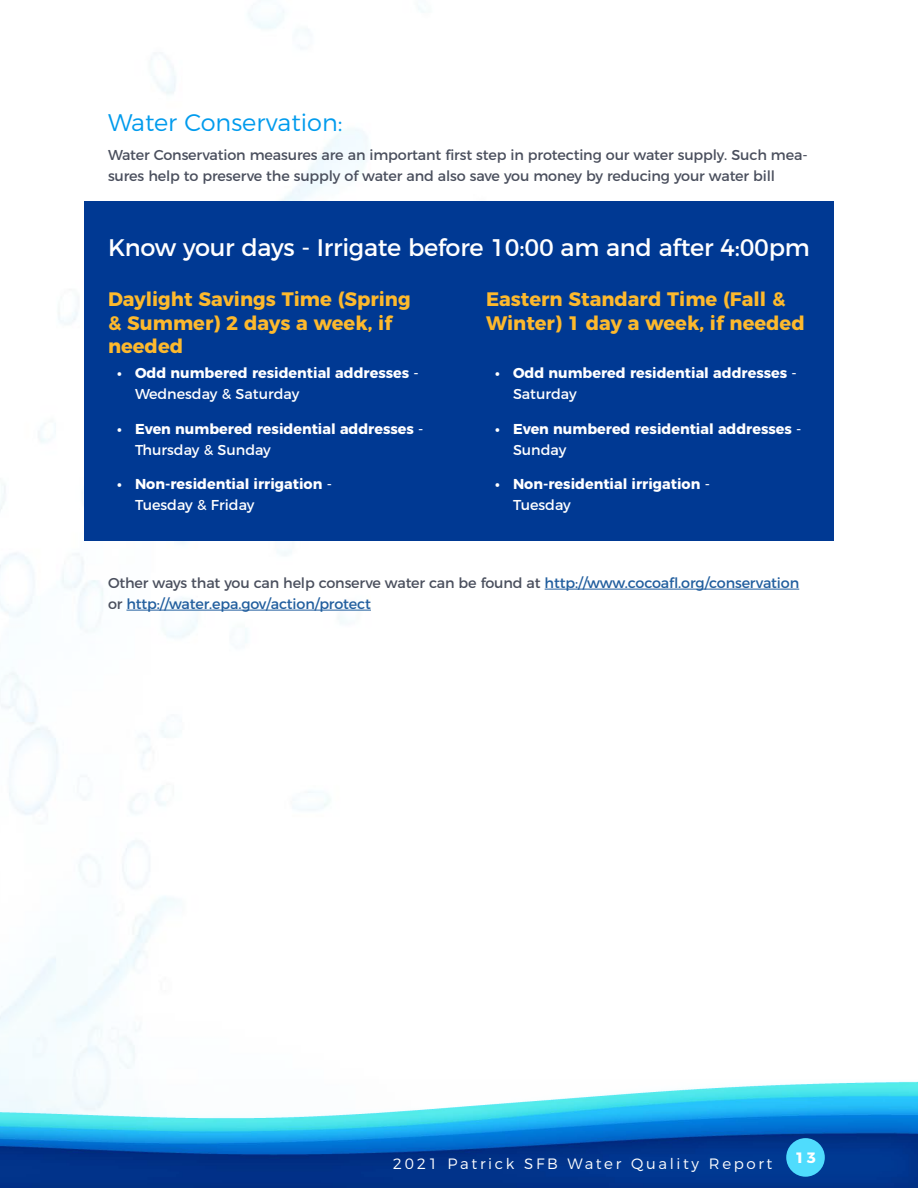
<style>
.page{position:relative;width:918px;height:1188px;background:#fff}
.page>*{position:absolute;margin:0;border:0;box-sizing:border-box;transform-origin:0 0}
.Sub_title_1_SPAN{font:24px "Montserrat";letter-spacing:-.01em;color:#fff}
.Sub_title_1_SPAN-2{font:300 24px "Montserrat";color:#019bed}
.Sub_title_2{font:700 19.5px/23.4px "Montserrat";color:#fdb92d}
.t1{font:300 15px "Montserrat";letter-spacing:.175em;color:#fff}
.t2{font:700 15px "Montserrat";color:#fff}
.t3{font:700 14.4px/21px "Montserrat";color:#fff}
.Basic_SPAN{font:14.4px/21px "Montserrat";letter-spacing:-.01em;color:#4a4f5d}
.Basic_SPAN-2{font:14.4px/21px "Montserrat";letter-spacing:-.01em;color:#215e9e}
.s1{font-weight:400}
.s2{color:#4a4f5d}
</style>
<div class="page">
<img style="left:0;top:7px;width:834px;height:1072px">
<img style="left:0;top:1079px;width:918px;height:109px">
<div style="left:786px;top:1138px;width:39px;height:39px;background:#4fdcfd;border-radius:50%"></div>
<div style="left:84px;top:201px;width:750px;height:339px;background:#003993"></div>
<hr style="left:545px;top:589px;width:254px;height:1px;background:#215e9e">
<hr style="left:126px;top:610px;width:245px;height:1px;background:#215e9e">
<p class="Sub_title_1_SPAN-2" style="left:108px;top:104px;width:236px">Water Conservation:</p>
<p class="Basic_SPAN" style="left:108px;top:143px;width:701px">Water Conservation measures are an important first step in protecting our water supply. Such mea&shy;sures help to preserve the supply of water and also save you money by reducing your water bill</p>
<p class="Sub_title_1_SPAN" style="left:108px;top:228px;width:703px">Know your days - Irrigate before 10:00 am and after 4:00pm</p>
<p class="Sub_title_2" style="left:108px;top:286px;width:304px">Daylight Savings Time (Spring &amp; Summer) 2 days a week, if needed</p>
<p class="t3" style="left:135px;top:362px;width:285px;text-indent:-18px">• Odd numbered residential addresses <span class="s1">-<br>Wednesday &amp; Saturday</span></p>
<p class="t3" style="left:135px;top:417px;width:290px;text-indent:-18px">• Even numbered residential addresses <span class="s1">-<br>Thursday &amp; Sunday</span></p>
<p class="t3" style="left:135px;top:473px;width:199px;text-indent:-18px">• Non-residential irrigation <span class="s1">-<br>Tuesday &amp; Friday</span></p>
<p class="Sub_title_2" style="left:486px;top:286px;width:320px">Eastern Standard Time (Fall &amp;<br>Winter) 1 day a week, if needed</p>
<p class="t3" style="left:513px;top:362px;width:285px;text-indent:-18px">• Odd numbered residential addresses <span class="s1">-<br>Saturday</span></p>
<p class="t3" style="left:513px;top:417px;width:290px;text-indent:-18px">• Even numbered residential addresses <span class="s1">-<br>Sunday</span></p>
<p class="t3" style="left:513px;top:473px;width:199px;text-indent:-18px">• Non-residential irrigation <span class="s1">-<br>Tuesday</span></p>
<p class="Basic_SPAN-2" style="left:108px;top:571px;width:693px"><span class="s2">Other ways that you can help conserve water can be found at</span> http://www.cocoafl.org/conservation <span class="s2">or</span> http://water.epa.gov/action/protect</p>
<p class="t1" style="left:393px;top:1152px;width:381px">2021 Patrick SFB Water Quality Report</p>
<p class="t2" style="left:795px;top:1146px;width:23px">13</p>
</div>
